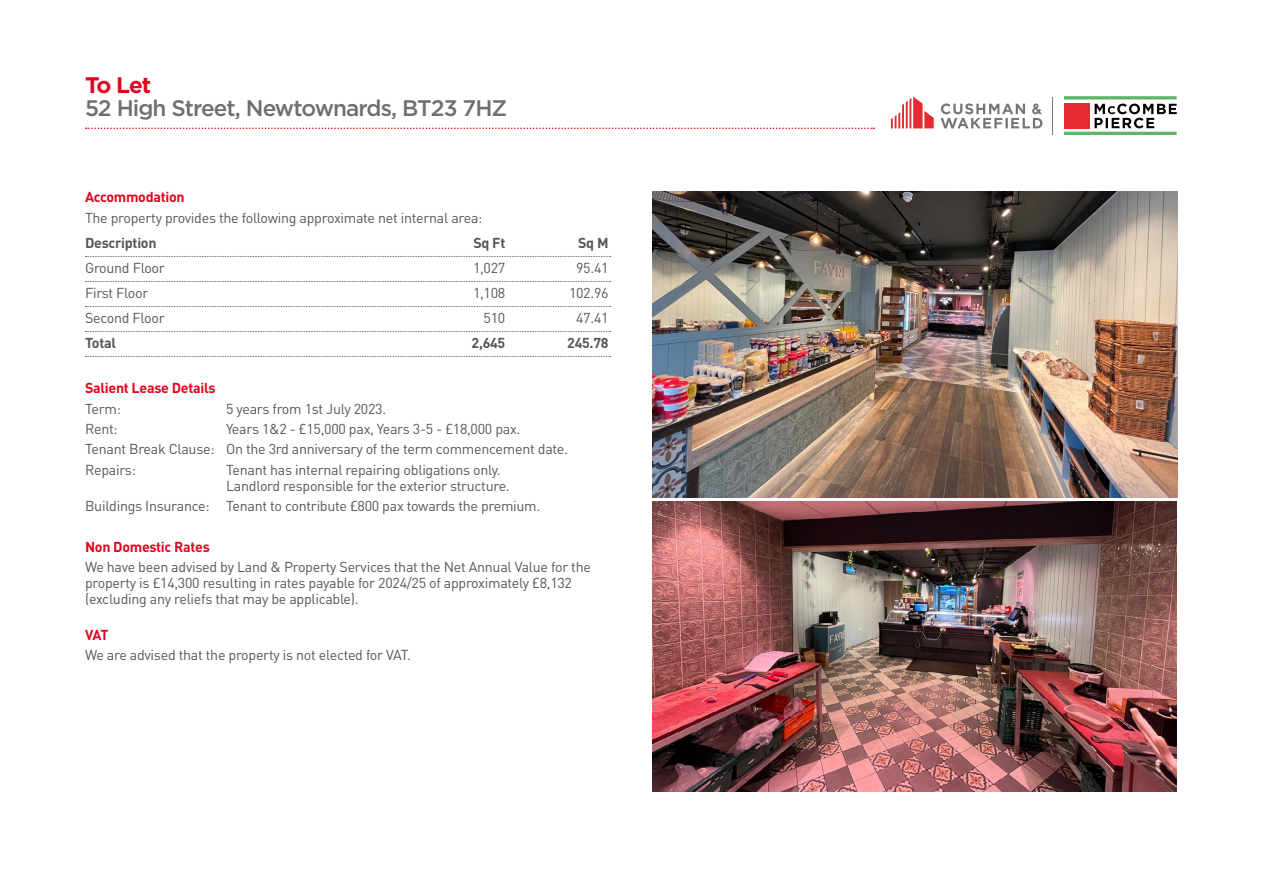
<style>
.page{position:relative;width:1263px;height:893px;background:#fff}
.page>*{position:absolute;margin:0;border:0;box-sizing:border-box;transform-origin:0 0}
.t1{font:500 22.5px "Gotham HTF";letter-spacing:-.04em;color:#706f6f}
.t2{font:700 22.5px "Gotham";color:#e3051e}
.t3{font:14.25px/15.8px "DIN Pro";letter-spacing:-.02em;color:#575756}
.t4{font:700 14.25px "DIN Pro";letter-spacing:-.02em;color:#e3051e}
.t5{font:700 14.25px "DIN Pro";letter-spacing:-.02em;color:#575756}
</style>
<div class="page">
<svg style="left:85px;top:256px;width:526px;height:1px"></svg>
<svg style="left:85px;top:281px;width:526px;height:1px"></svg>
<svg style="left:85px;top:306px;width:526px;height:1px"></svg>
<svg style="left:85px;top:331px;width:526px;height:1px"></svg>
<svg style="left:85px;top:356px;width:526px;height:1px"></svg>
<hr style="left:1064px;top:96px;width:113px;height:3px;background:#60b667">
<hr style="left:1064px;top:132px;width:113px;height:3px;background:#60b667">
<svg style="left:1094px;top:104px;width:83px;height:24px"></svg>
<div style="left:1064px;top:103px;width:25px;height:25px;background:#e62a32"></div>
<hr style="left:1053px;top:97px;width:1px;height:37px;background:#777674">
<svg style="left:940px;top:103px;width:102px;height:25px"></svg>
<svg style="left:891px;top:97px;width:43px;height:31px"></svg>
<svg style="left:86px;top:128px;width:788px;height:1px"></svg>
<img style="left:653px;top:502px;width:523px;height:289px">
<img style="left:653px;top:191px;width:525px;height:306px">
<h1 class="t2" style="left:85px;top:72px;width:68px">To Let</h1>
<h1 class="t1" style="left:85px;top:95px;width:424px">52 High Street, Newtownards, BT23 7HZ</h1>
<p class="t4" style="left:85px;top:187px;width:101px">Accommodation</p>
<p class="t3" style="left:85px;top:210px;width:399px">The property provides the following approximate net internal area:</p>
<p class="t5" style="left:85px;top:234px;width:73px">Description</p>
<p class="t5" style="left:473px;top:234px;width:34px">Sq Ft</p>
<p class="t5" style="left:578px;top:234px;width:32px">Sq M</p>
<p class="t3" style="left:85px;top:260px;width:81px">Ground Floor</p>
<p class="t3" style="left:473px;top:260px;width:34px">1,027</p>
<p class="t3" style="left:576px;top:260px;width:34px">95.41</p>
<p class="t3" style="left:85px;top:285px;width:65px">First Floor</p>
<p class="t3" style="left:473px;top:285px;width:34px">1,108</p>
<p class="t3" style="left:569px;top:285px;width:41px">102.96</p>
<p class="t3" style="left:85px;top:310px;width:81px">Second Floor</p>
<p class="t3" style="left:484px;top:310px;width:23px">510</p>
<p class="t3" style="left:576px;top:310px;width:34px">47.41</p>
<p class="t5" style="left:85px;top:334px;width:33px">Total</p>
<p class="t5" style="left:472px;top:334px;width:35px">2,645</p>
<p class="t5" style="left:567px;top:334px;width:43px">245.78</p>
<p class="t4" style="left:85px;top:378px;width:132px">Salient Lease Details</p>
<p class="t3" style="left:85px;top:400px;width:37px">Term:</p>
<p class="t3" style="left:226px;top:400px;width:162px">5 years from 1st July 2023.</p>
<p class="t3" style="left:85px;top:420px;width:34px">Rent:</p>
<p class="t3" style="left:85px;top:418px;width:484px;line-height:20.4px;text-indent:141px">Years 1&amp;2 - £15,000 pax, Years 3-5 - £18,000 pax.<br>Tenant Break Clause: On the 3rd anniversary of the term commencement date.<br>Repairs:</p>
<p class="t3" style="left:226px;top:461px;width:285px">Tenant has internal repairing obligations only.<br>Landlord responsible for the exterior structure.</p>
<p class="t3" style="left:85px;top:497px;width:457px">Buildings Insurance: Tenant to contribute £800 pax towards the premium.</p>
<p class="t4" style="left:85px;top:537px;width:126px">Non Domestic Rates</p>
<p class="t3" style="left:85px;top:559px;width:507px">We have been advised by Land &amp; Property Services that the Net Annual Value for the property is £14,300 resulting in rates payable for 2024/25 of approximately £8,132 (excluding any reliefs that may be applicable).</p>
<p class="t4" style="left:85px;top:625px;width:25px">VAT</p>
<p class="t3" style="left:85px;top:647px;width:327px">We are advised that the property is not elected for VAT.</p>
</div>
